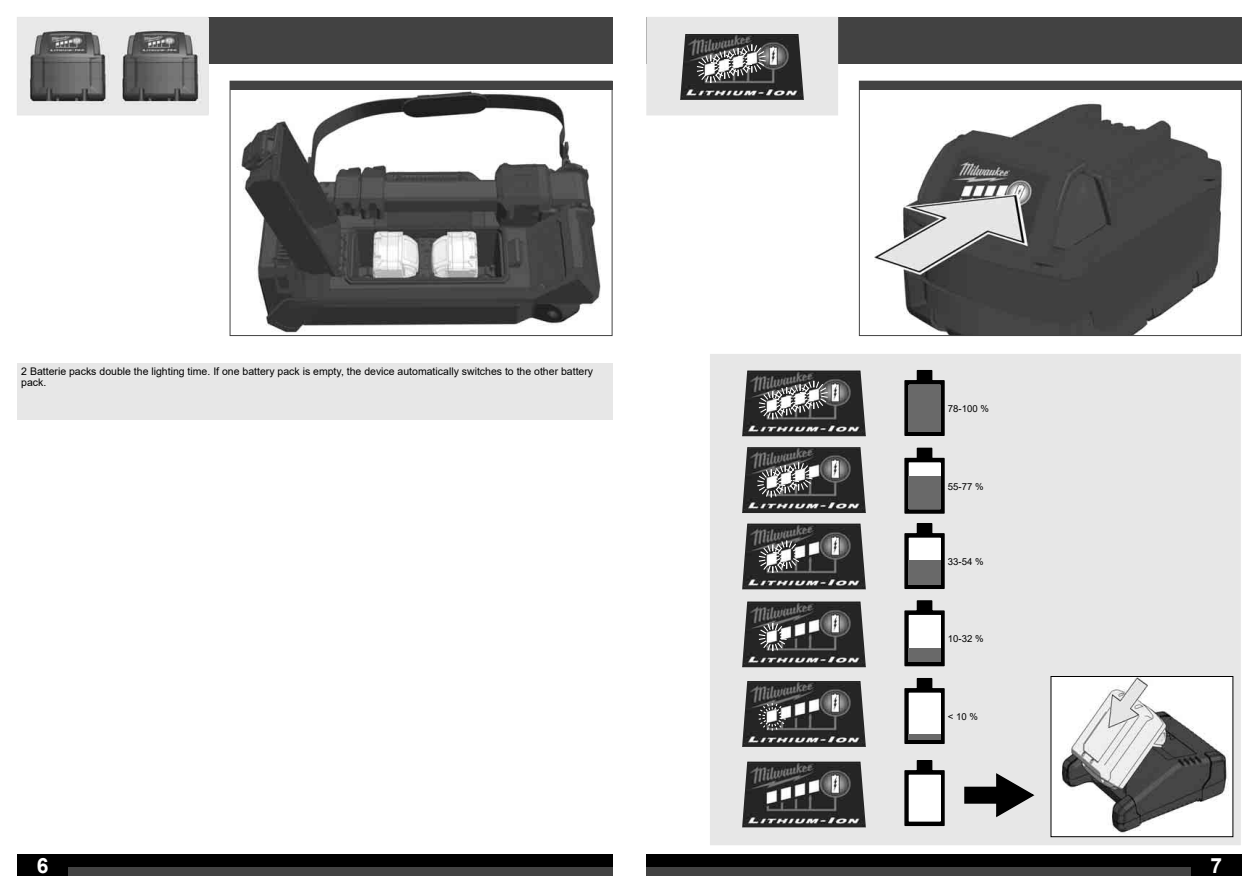
<style>
.page{position:relative;width:1259px;height:893px;background:#fff}
.page>*{position:absolute;margin:0;border:0;box-sizing:border-box;transform-origin:0 0}
.t1{font:700 21px "Arial";color:#fff}
.t2{font:10.5px/10.5px "Arial";color:#000}
.t3{font:9.6px "Arial";color:#000}
</style>
<div class="page">
<div style="left:17px;top:855px;width:595px;height:21px;background:#000"></div>
<div style="left:68px;top:867px;width:544px;height:9px;background:#424242"></div>
<div style="left:646px;top:855px;width:596px;height:21px;background:#000"></div>
<div style="left:646px;top:867px;width:545px;height:9px;background:#424242"></div>
<div style="left:17px;top:17px;width:595px;height:47px;background:#424242"></div>
<div style="left:646px;top:17px;width:596px;height:47px;background:#424242"></div>
<img style="left:19px;top:19px;width:187px;height:94px">
<div style="left:17px;top:17px;width:191px;height:98px;border:1px solid #e7e7e7"></div>
<img style="left:232px;top:89px;width:378px;height:244px">
<div style="left:230px;top:81px;width:382px;height:8px;background:#424242"></div>
<div style="left:17px;top:364px;width:595px;height:56px;background:#e7e7e7"></div>
<img style="left:861px;top:89px;width:378px;height:245px">
<div style="left:647px;top:17px;width:190px;height:98px;background:#e7e7e7"></div>
<div style="left:646px;top:17px;width:192px;height:98px;border:1px solid #e7e7e7"></div>
<div style="left:859px;top:81px;width:382px;height:8px;background:#424242"></div>
<div style="left:709px;top:353px;width:532px;height:493px;background:#e7e7e7"></div>
<img style="left:742px;top:370px;width:124px;height:66px">
<img style="left:680px;top:34px;width:124px;height:66px">
<img style="left:742px;top:447px;width:124px;height:66px">
<img style="left:742px;top:523px;width:124px;height:66px">
<img style="left:742px;top:601px;width:124px;height:66px">
<img style="left:742px;top:681px;width:124px;height:66px">
<img style="left:742px;top:761px;width:124px;height:66px">
<svg style="left:904px;top:370px;width:41px;height:66px"></svg>
<div style="left:908px;top:385px;width:32px;height:47px;background:#696969"></div>
<svg style="left:904px;top:447px;width:41px;height:67px"></svg>
<div style="left:909px;top:463px;width:31px;height:46px;background:#fff"></div>
<div style="left:908px;top:462px;width:32px;height:47px;border:1px solid #fff"></div>
<div style="left:908px;top:476px;width:32px;height:33px;background:#696969"></div>
<svg style="left:904px;top:523px;width:41px;height:66px"></svg>
<div style="left:909px;top:538px;width:31px;height:46px;background:#fff"></div>
<div style="left:908px;top:538px;width:32px;height:47px;border:1px solid #fff"></div>
<div style="left:908px;top:560px;width:32px;height:25px;background:#696969"></div>
<svg style="left:904px;top:600px;width:41px;height:67px"></svg>
<div style="left:909px;top:615px;width:31px;height:46px;background:#fff"></div>
<div style="left:908px;top:615px;width:32px;height:47px;border:1px solid #fff"></div>
<div style="left:908px;top:649px;width:32px;height:13px;background:#696969"></div>
<svg style="left:904px;top:678px;width:41px;height:66px"></svg>
<div style="left:909px;top:693px;width:31px;height:46px;background:#fff"></div>
<div style="left:908px;top:693px;width:32px;height:47px;border:1px solid #fff"></div>
<div style="left:908px;top:734px;width:32px;height:6px;background:#696969"></div>
<svg style="left:904px;top:760px;width:41px;height:67px"></svg>
<div style="left:909px;top:775px;width:31px;height:46px;background:#fff"></div>
<div style="left:908px;top:775px;width:32px;height:47px;border:1px solid #fff"></div>
<img style="left:1052px;top:678px;width:179px;height:157px">
<div style="left:1050px;top:676px;width:183px;height:161px;border:1px solid #000"></div>
<div style="left:965px;top:787px;width:45px;height:16px;background:#000"></div>
<div style="left:964px;top:787px;width:47px;height:17px;border:2px solid #000"></div>
<svg style="left:995px;top:773px;width:40px;height:45px"></svg>
<svg style="left:757px;top:380px;width:72px;height:40px;background:#747474"></svg>
<svg style="left:695px;top:44px;width:72px;height:40px;background:#747474"></svg>
<svg style="left:756px;top:462px;width:57px;height:36px;background:#787878"></svg>
<svg style="left:757px;top:540px;width:45px;height:33px"></svg>
<svg style="left:757px;top:622px;width:31px;height:30px"></svg>
<svg style="left:759px;top:702px;width:26px;height:29px"></svg>
<p class="t2" style="left:21px;top:367px;width:573px">2 Batterie packs double the lighting time. If one battery pack is empty, the device automatically switches to the other battery pack.</p>
<p class="t3" style="left:948px;top:403px;width:43px">78-100 %</p>
<p class="t3" style="left:948px;top:481px;width:37px">55-77 %</p>
<p class="t3" style="left:948px;top:556px;width:37px">33-54 %</p>
<p class="t3" style="left:948px;top:633px;width:37px">10-32 %</p>
<p class="t3" style="left:948px;top:711px;width:32px">&lt; 10 %</p>
<h1 class="t1" style="left:37px;top:854px;width:13px">6</h1>
<h1 class="t1" style="left:1210px;top:854px;width:13px">7</h1>
</div>
